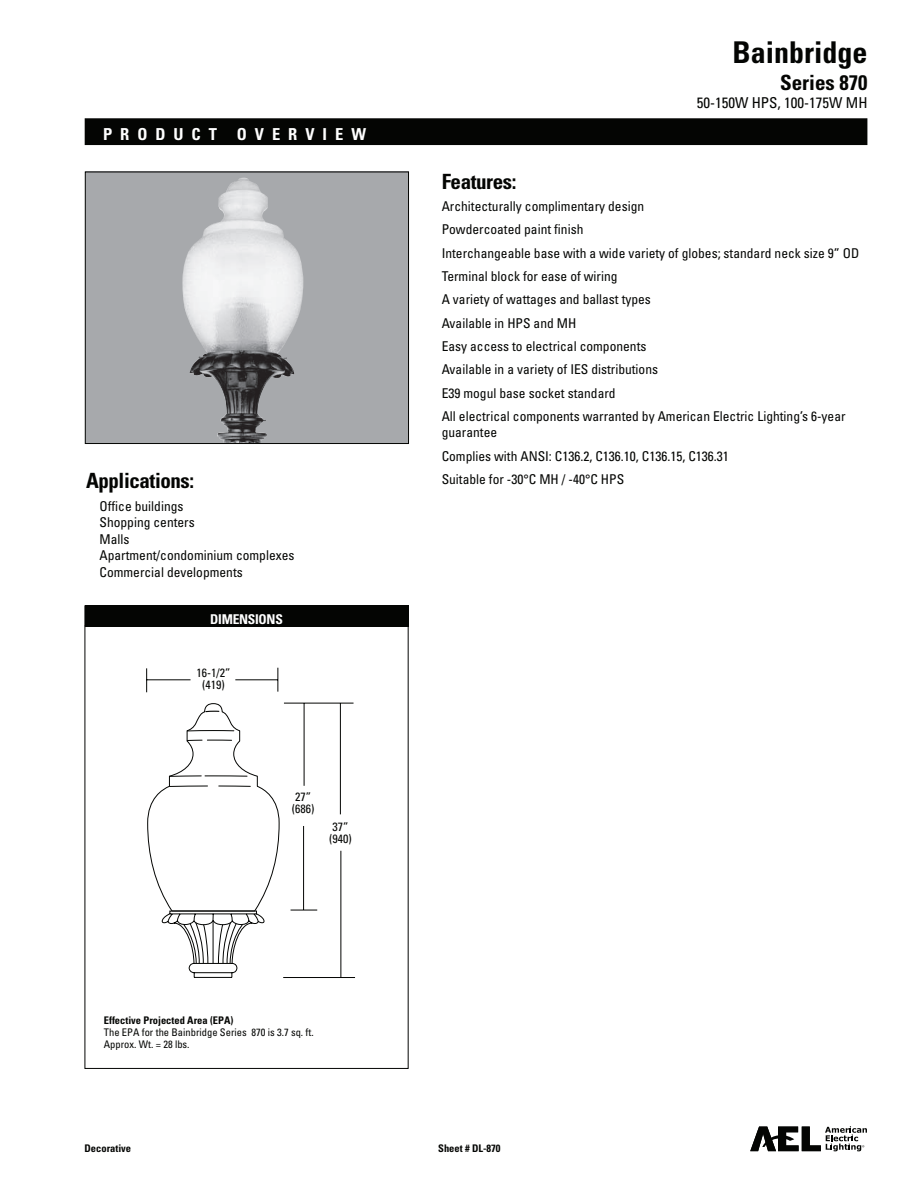
<style>
.page{position:relative;width:918px;height:1188px;background:#fff}
.page>*{position:absolute;margin:0;border:0;box-sizing:border-box;transform-origin:0 0}
.t1{font:700 condensed 30px "Univers";color:#040503}
.t2{font:700 condensed 21px "Univers";letter-spacing:-.02em;color:#040503}
.t3{font:700 condensed 21px "Univers";color:#040503}
.t4{font:700 condensed 16.5px "Univers";letter-spacing:.485em;color:#fff}
.t5{font:condensed 15px "Univers";color:#040503}
.t6{font:condensed 13.5px/23.2px "Univers";color:#040503}
.t7{font:700 condensed 13.5px "Univers";letter-spacing:-.02em;color:#fff}
.t8{font:condensed 12px/12px "Univers";color:#040503}
.t9{font:condensed 10.5px/12px "Univers";color:#040503}
.t10{font:700 condensed 10.5px "Univers";color:#040503}
.s1{font-weight:700}
</style>
<div class="page">
<svg style="left:750px;top:1126px;width:117px;height:25px"></svg>
<div style="left:85px;top:119px;width:782px;height:26px;background:#040503"></div>
<div style="left:85px;top:118px;width:782px;height:27px;border:1px solid #040503"></div>
<div style="left:85px;top:172px;width:324px;height:272px;background:#a7a9ac"></div>
<img style="left:182px;top:178px;width:90px;height:264px">
<div style="left:85px;top:172px;width:324px;height:272px;border:1px solid #040503"></div>
<hr style="left:304px;top:703px;width:1px;height:83px;background:#040503">
<hr style="left:340px;top:703px;width:1px;height:111px;background:#040503">
<hr style="left:341px;top:851px;width:1px;height:126px;background:#040503">
<hr style="left:303px;top:826px;width:1px;height:84px;background:#040503">
<hr style="left:284px;top:703px;width:70px;height:1px;background:#040503">
<hr style="left:283px;top:977px;width:72px;height:1px;background:#040503">
<svg style="left:291px;top:910px;width:26px;height:1px"></svg>
<hr style="left:235px;top:680px;width:43px;height:1px;background:#040503">
<hr style="left:147px;top:680px;width:44px;height:1px;background:#040503">
<svg style="left:146px;top:668px;width:1px;height:24px"></svg>
<svg style="left:278px;top:668px;width:1px;height:24px"></svg>
<svg style="left:147px;top:703px;width:133px;height:275px"></svg>
<div style="left:85px;top:605px;width:324px;height:22px;background:#040503"></div>
<p class="t4" style="left:103px;top:124px;width:265px">PRODUCT OVERVIEW</p>
<p class="t1" style="left:733px;top:34px;width:137px">Bainbridge</p>
<p class="t3" style="left:780px;top:69px;width:89px">Series 870</p>
<p class="t5" style="left:697px;top:93px;width:172px">50-150W HPS, 100-175W MH</p>
<p class="t2" style="left:442px;top:168px;width:76px">Features:</p>
<p class="t6" style="left:442px;top:194px;width:419px">Architecturally complimentary design<br>Powdercoated paint finish<br>Interchangeable base with a wide variety of globes; standard neck size 9” OD Terminal block for ease of wiring<br>A variety of wattages and ballast types<br>Available in HPS and MH<br>Easy access to electrical components<br>Available in a variety of IES distributions<br>E39 mogul base socket standard<br>All electrical components warranted by American Electric Lighting’s 6-year</p>
<p class="t6" style="left:442px;top:421px;width:289px">guarantee<br>Complies with ANSI: C136.2, C136.10, C136.15, C136.31</p>
<p class="t2" style="left:86px;top:468px;width:110px">Applications:</p>
<p class="t6" style="left:442px;top:467px;width:184px">Suitable for -30°C MH / -40°C HPS</p>
<p class="t6" style="left:100px;top:497px;width:196px;line-height:16.5px">Office buildings<br>Shopping centers<br>Malls<br>Apartment/condominium complexes<br>Commercial developments</p>
<p class="t7" style="left:210px;top:611px;width:74px">DIMENSIONS</p>
<p class="t8" style="left:197px;top:667px;width:35px;text-align:center">16-1/2” (419)</p>
<p class="t8" style="left:292px;top:791px;width:24px">27” (686)</p>
<p class="t8" style="left:329px;top:820px;width:24px">37” (940)</p>
<p class="t9" style="left:104px;top:1014px;width:211px"><span class="s1">Effective Projected Area (EPA)<br></span>The EPA for the Bainbridge Series 870 is 3.7 sq. ft.<br>Approx. Wt. = 28 lbs.</p>
<p class="t10" style="left:85px;top:1142px;width:48px">Decorative</p>
<p class="t10" style="left:438px;top:1142px;width:64px">Sheet # DL-870</p>
</div>
